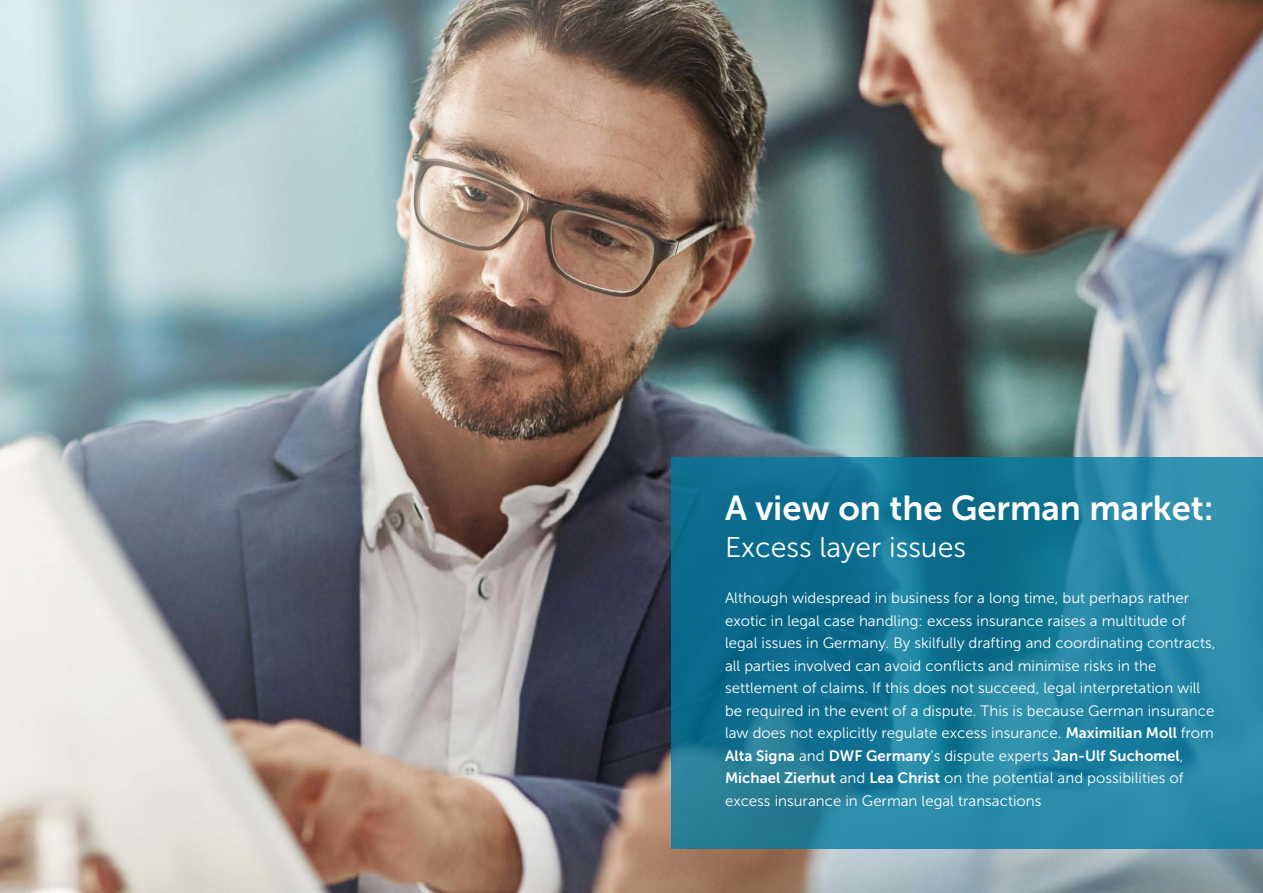
<style>
.page{position:relative;width:1263px;height:893px;background:#fff}
.page>*{position:absolute;margin:0;border:0;box-sizing:border-box;transform-origin:0 0}
.t1{font:34.5px "Museo Sans 700";color:#fff}
.t2{font:28.5px "Museo Sans 300";color:#fff}
.t3{font:15px/22.5px "Museo Sans 300";color:#fff}
.t4{font:15px "Museo Sans 700";color:#fff}
.s1{font-family:"Museo Sans 700"}
.s2{font-family:"Museo Sans 300"}
</style>
<div class="page">
<img style="left:0;top:0;width:1263px;height:893px">
<svg style="left:672px;top:457px;width:591px;height:391px;background:#1b7c9a"></svg>
<h1 class="t1" style="left:725px;top:489px;width:490px">A view on the German market:</h1>
<h2 class="t2" style="left:725px;top:532px;width:243px">Excess layer issues</h2>
<p class="t3" style="left:725px;top:587px;width:492px">Although widespread in business for a long time, but perhaps rather exotic in legal case handling: excess insurance raises a multitude of legal issues in Germany. By skilfully drafting and coordinating contracts, all parties involved can avoid conflicts and minimise risks in the settlement of claims. If this does not succeed, legal interpretation will be required in the event of a dispute. This is because German insurance law does not explicitly regulate excess insurance. <span class="s1">Maximilian Moll</span> from</p>
<p class="t4" style="left:725px;top:747px;width:460px">Alta Signa <span class="s2">and</span> DWF Germany<span class="s2">’s dispute experts</span> Jan-Ulf Suchomel<span class="s2">,</span></p>
<p class="t3" style="left:725px;top:767px;width:460px"><span class="s1">Michael Zierhut</span> and <span class="s1">Lea Christ</span> on the potential and possibilities of excess insurance in German legal transactions</p>
</div>
